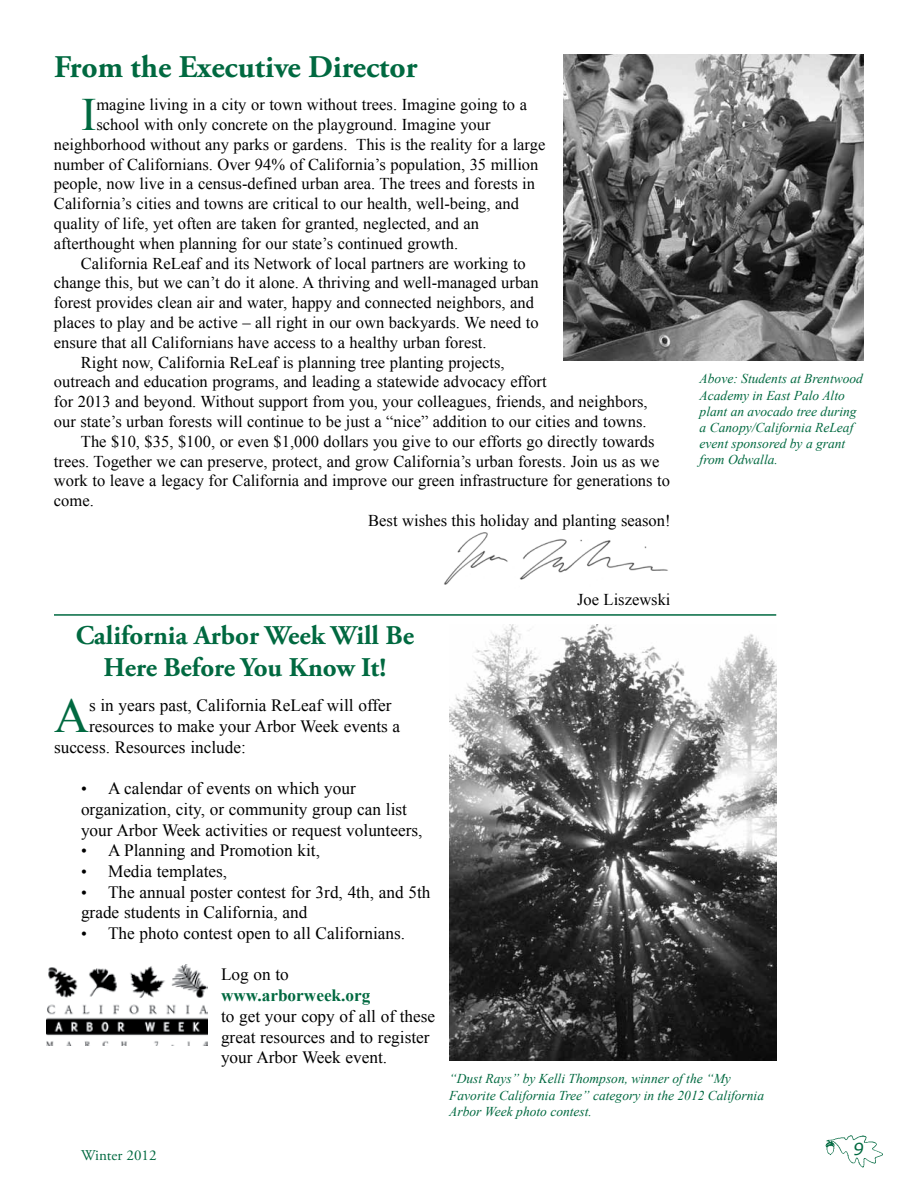
<style>
.page{position:relative;width:918px;height:1188px;background:#fff}
.page>*{position:absolute;margin:0;border:0;box-sizing:border-box;transform-origin:0 0}
.t1{font:48.45px "Times New Roman";color:#006940}
.t2{font:46.35px "Times New Roman";color:#006940}
.t3{font:700 31.5px "Adobe Garamond Pro";color:#006940}
.t4{font:700 27px/32.4px "Adobe Garamond Pro";color:#006940;text-align:center}
.t5{font:17.25px/20.7px "Times New Roman";color:#000}
.t6{font:700 17.25px "Times New Roman";color:#006940}
.t7{font:16.5px "Times New Roman";color:#000}
.t8{font:italic 16.5px "Verdana";color:#006940}
.t9{font:15px "Adobe Garamond Pro";color:#006940}
.t10{font:italic 13.5px/16.2px "Times New Roman";color:#006940}
.s1{font-size:16.5px}
</style>
<div class="page">
<img style="left:825px;top:1135px;width:58px;height:33px">
<img style="left:47px;top:964px;width:161px;height:82px">
<img style="left:449px;top:624px;width:328px;height:437px">
<img style="left:444px;top:532px;width:224px;height:53px">
<img style="left:563px;top:54px;width:301px;height:307px">
<hr style="left:54px;top:614px;width:722px;height:2px;background:#006940">
<h3 class="t3" style="left:54px;top:49px;width:365px">From the Executive Director</h3>
<h2 class="t2" style="left:81px;top:83px;width:17px">I</h2>
<p class="t7" style="left:96px;top:94px;width:432px">magine living in a city or town without trees. Imagine going to a</p>
<p class="t7" style="left:96px;top:113px;width:396px">school with only concrete on the playground. Imagine your</p>
<p class="t7" style="left:54px;top:133px;width:493px">neighborhood without any parks or gardens. This is the reality for a large</p>
<p class="t7" style="left:54px;top:153px;width:486px">number of Californians. Over 94% of California’s population, 35 million</p>
<p class="t7" style="left:54px;top:173px;width:483px">people, now live in a census-defined urban area. The trees and forests in</p>
<p class="t7" style="left:54px;top:193px;width:467px">California’s cities and towns are critical to our health, well-being, and</p>
<p class="t7" style="left:54px;top:212px;width:427px">quality of life, yet often are taken for granted, neglected, and an</p>
<p class="t7" style="left:54px;top:232px;width:406px">afterthought when planning for our state’s continued growth.</p>
<p class="t7" style="left:81px;top:252px;width:446px">California ReLeaf and its Network of local partners are working to</p>
<p class="t7" style="left:54px;top:272px;width:486px">change this, but we can’t do it alone. A thriving and well-managed urban</p>
<p class="t7" style="left:54px;top:292px;width:481px">forest provides clean air and water, happy and connected neighbors, and</p>
<p class="t7" style="left:54px;top:311px;width:486px">places to play and be active – all right in our own backyards. We need to</p>
<p class="t7" style="left:54px;top:331px;width:434px">ensure that all Californians have access to a healthy urban forest.</p>
<p class="t7" style="left:81px;top:351px;width:425px">Right now, California ReLeaf is planning tree planting projects,</p>
<p class="t7" style="left:54px;top:371px;width:494px">outreach and education programs, and leading a statewide advocacy effort</p>
<p class="t7" style="left:54px;top:391px;width:595px">for 2013 and beyond. Without support from you, your colleagues, friends, and neighbors,</p>
<p class="t7" style="left:54px;top:410px;width:594px">our state’s urban forests will continue to be just a “nice” addition to our cities and towns.</p>
<p class="t7" style="left:81px;top:430px;width:575px">The $10, $35, $100, or even $1,000 dollars you give to our efforts go directly towards</p>
<p class="t7" style="left:54px;top:450px;width:607px">trees. Together we can preserve, protect, and grow California’s urban forests. Join us as we</p>
<p class="t7" style="left:54px;top:470px;width:618px">work to leave a legacy for California and improve our green infrastructure for generations to</p>
<p class="t7" style="left:54px;top:490px;width:41px">come.</p>
<p class="t7" style="left:368px;top:509px;width:304px">Best wishes this holiday and planting season!</p>
<h3 class="t4" style="left:76px;top:620px;width:340px">California Arbor Week Will Be<br>Here Before You Know It!</h3>
<h1 class="t1" style="left:54px;top:683px;width:37px">A</h1>
<p class="t5" style="left:89px;top:695px;width:304px">s in years past, California ReLeaf will offer</p>
<p class="t5" style="left:89px;top:716px;width:313px">resources to make your Arbor Week events a</p>
<p class="t5" style="left:54px;top:736px;width:194px">success. Resources include:</p>
<p class="t5" style="left:81px;top:778px;width:343px"><span class="s1">•</span> A calendar of events on which your organization, city, or community group can list your Arbor Week activities or request volunteers,</p>
<p class="t5" style="left:81px;top:840px;width:241px"><span class="s1">•</span> A Planning and Promotion kit,</p>
<p class="t5" style="left:81px;top:861px;width:148px"><span class="s1">•</span> Media templates,</p>
<p class="t5" style="left:81px;top:881px;width:351px"><span class="s1">•</span> The annual poster contest for 3rd, 4th, and 5th grade students in California, and</p>
<p class="t5" style="left:81px;top:923px;width:326px"><span class="s1">•</span> The photo contest open to all Californians.</p>
<p class="t5" style="left:221px;top:964px;width:69px">Log on to</p>
<p class="t6" style="left:221px;top:983px;width:151px">www.arborweek.org</p>
<p class="t5" style="left:221px;top:1005px;width:216px">to get your copy of all of these great resources and to register your Arbor Week event.</p>
<p class="t7" style="left:577px;top:589px;width:95px">Joe Liszewski</p>
<p class="t10" style="left:700px;top:370px;width:165px">Above: Students at Brentwood<br>Academy in East Palo Alto plant an avocado tree during a Canopy/California ReLeaf event sponsored by a grant from Odwalla.</p>
<p class="t10" style="left:449px;top:1071px;width:316px">“Dust Rays” by Kelli Thompson, winner of the “My<br>Favorite California Tree” category in the 2012 California<br>Arbor Week photo contest.</p>
<p class="t9" style="left:81px;top:1146px;width:77px">Winter 2012</p>
<p class="t8" style="left:853px;top:1138px;width:12px">9</p>
</div>
